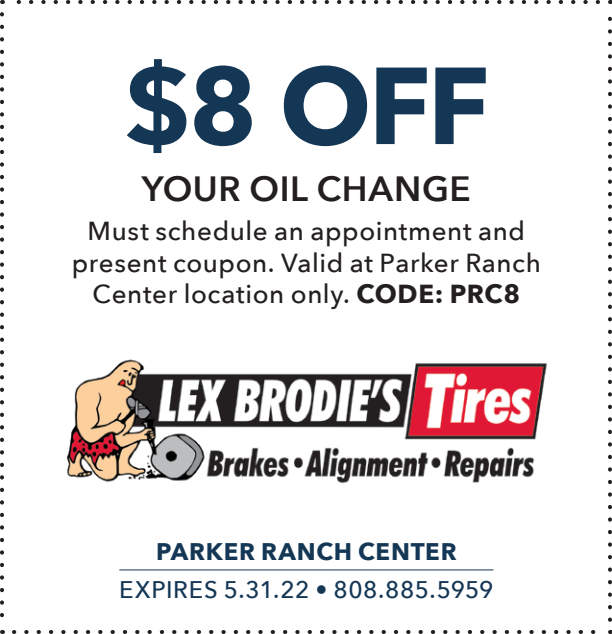
<style>
.page{position:relative;width:612px;height:634px;background:#fff}
.page>*{position:absolute;margin:0;border:0;box-sizing:border-box;transform-origin:0 0}
.t1{font:700 108px "Avenir Next";color:#153756}
.t2{font:600 35.2px "Avenir Next";letter-spacing:.02em;color:#231f20}
.t3{font:500 26px/31.2px "Avenir Next";letter-spacing:.025em;color:#231f20;text-align:center}
.t4{font:500 24px "Avenir Next";letter-spacing:.025em;color:#153756}
.t5{font:700 24px "Avenir Next";letter-spacing:.03em;color:#153756}
.s1{font-weight:700}
</style>
<div class="page">
<svg style="left:14px;top:630px;width:582px;height:4px"></svg>
<svg style="left:0;top:14px;width:4px;height:620px"></svg>
<svg style="left:608px;top:0;width:4px;height:619px"></svg>
<svg style="left:2px;top:0;width:596px;height:4px"></svg>
<img style="left:66px;top:359px;width:481px;height:125px">
<hr style="left:119px;top:569px;width:374px;height:1px;background:#153756">
<h1 class="t1" style="left:123px;top:13px;width:368px">$8 OFF</h1>
<h2 class="t2" style="left:142px;top:158px;width:331px">YOUR OIL CHANGE</h2>
<p class="t3" style="left:72px;top:215px;width:471px">Must schedule an appointment and present coupon. Valid at Parker Ranch<br>Center location only. <span class="s1">CODE: PRC8</span></p>
<p class="t5" style="left:156px;top:531px;width:302px">PARKER RANCH CENTER</p>
<p class="t4" style="left:119px;top:569px;width:376px">EXPIRES 5.31.22 • 808.885.5959</p>
</div>
